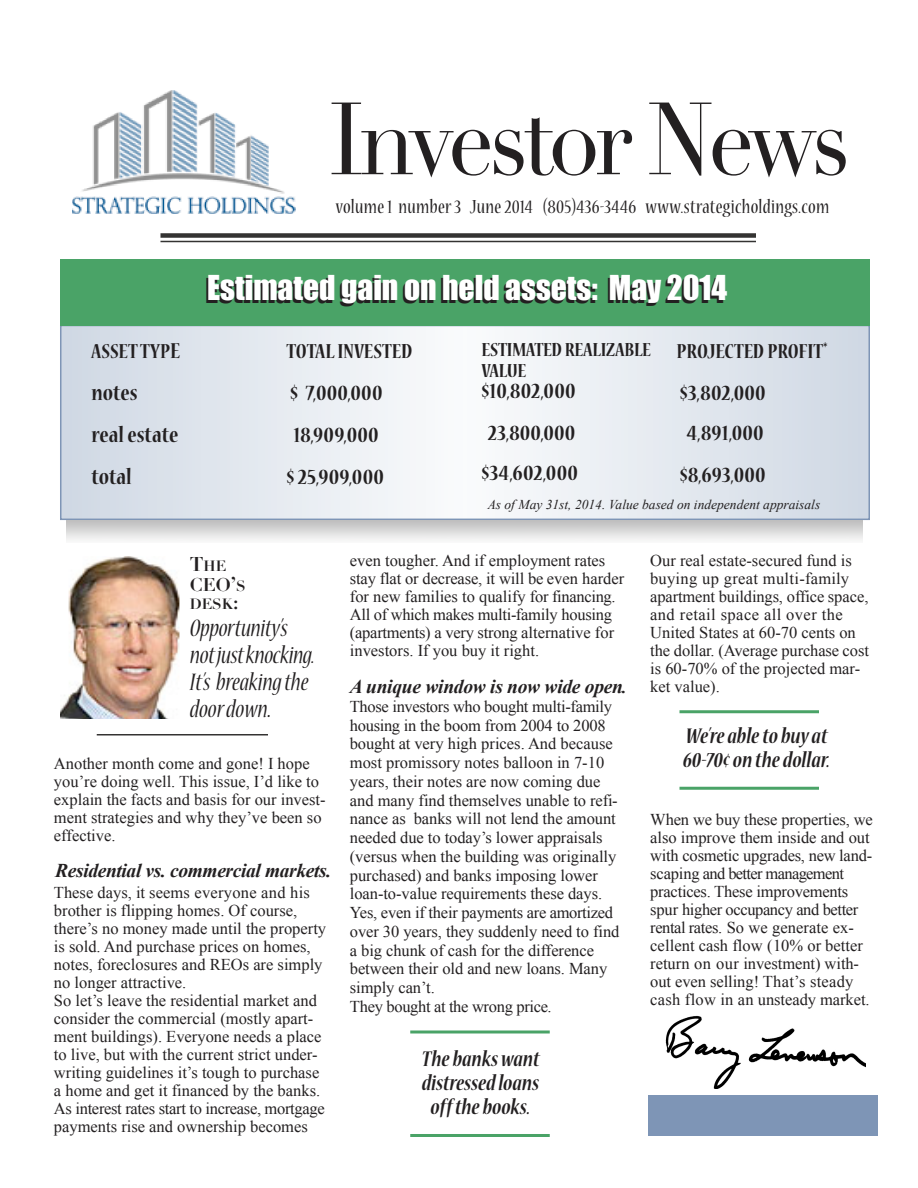
<style>
.page{position:relative;width:918px;height:1188px;background:#fff}
.page>*{position:absolute;margin:0;border:0;box-sizing:border-box;transform-origin:0 0}
.t1{font:100.65px "Didot";letter-spacing:-.055em;color:#232021;scale:.91 1}
.t2{font:31.5px "Impact";color:#fff}
.t3{font:italic condensed 27px/27px "Nueva Std";letter-spacing:-.005em;color:#232021}
.t4{font:700 condensed 24px/42px "Nueva Std";letter-spacing:.01em;color:#232021;text-align:justify}
.t5{font:italic 700 condensed 24px/24px "Nueva Std";color:#232021;text-align:center}
.t6{font:700 condensed 22.5px "Nueva Std";color:#232021}
.t7{font:condensed 21px "Nueva Std";letter-spacing:.015em;color:#232021}
.t8{font:700 condensed 21px/21px "Nueva Std";letter-spacing:-.01em;color:#232021}
.t9{font:italic 700 19.5px "Times New Roman";letter-spacing:-.02em;color:#232021}
.t10{font:700 18px "Didot";color:#232021}
.t11{font:16.5px/18px "Times New Roman";color:#232021}
.t12{font:700 14.7px "Didot";color:#232021}
.t13{font:italic 13.5px "Times New Roman";color:#232021}
.s1{font-size:24px}
.s2{font-size:19.5px}
.s3{font-size:14.7px}
.s4{font-size:31.5px}
.s5{font-size:18px}
</style>
<div class="page">
<div style="left:60px;top:325px;width:810px;height:195px;border:2px solid #7e95b6"></div>
<div style="left:60px;top:259px;width:810px;height:66px;background:#4aa367"></div>
<img style="left:72px;top:90px;width:223px;height:123px">
<img style="left:60px;top:556px;width:120px;height:162px">
<svg style="left:161px;top:233px;width:595px;height:9px"></svg>
<hr style="left:410px;top:1030px;width:140px;height:3px;background:#4aa367">
<hr style="left:410px;top:1134px;width:140px;height:3px;background:#4aa367">
<div style="left:649px;top:1095px;width:229px;height:40px;background:#7e95b6"></div>
<hr style="left:679px;top:710px;width:140px;height:3px;background:#4aa367">
<hr style="left:679px;top:787px;width:140px;height:3px;background:#4aa367">
<svg style="left:96px;top:734px;width:172px;height:2px"></svg>
<img style="left:665px;top:1015px;width:201px;height:73px">
<h1 class="t1" style="left:329px;top:79px;width:575px">Investor News</h1>
<p class="t7" style="left:336px;top:199px;width:495px">volume 1 number 3 June 2014 (805)436-3446 www.strategicholdings.com</p>
<h3 class="t6" style="left:91px;top:342px;width:90px">ASSET TYP<span class="s1">E</span></h3>
<h3 class="t4" style="left:91px;top:374px;width:88px;text-align:left">notes<br>real estate total</h3>
<h2 class="t2" style="left:207px;top:268px;width:522px">Estimated gain on held assets: May 2014</h2>
<h3 class="t6" style="left:286px;top:342px;width:127px">TOTAL INVESTED</h3>
<h3 class="t4" style="left:286px;top:374px;width:99px;text-align:center">$ 7,000,000<br>18,909,000 $ 25,909,000</h3>
<p class="t8" style="left:481px;top:341px;width:171px">ESTIMATED REALIZABLE<br>VALUE</p>
<h3 class="t4" style="left:481px;top:373px;width:98px;line-height:41.2px">$10,802,000<br>23,800,000 $34,602,000</h3>
<h3 class="t6" style="left:676px;top:342px;width:153px">PROJECTED PROFIT*</h3>
<h3 class="t4" style="left:680px;top:375px;width:87px;line-height:41.2px">$3,802,000<br>4,891,000 $8,693,000</h3>
<p class="t13" style="left:488px;top:497px;width:334px">As of May 31st, 2014. Value based on independent appraisals</p>
<p class="t12" style="left:190px;top:557px;width:38px"><span class="s2">T</span>HE</p>
<p class="t10" style="left:190px;top:573px;width:57px">CEO<span class="s2">’</span><span class="s3">S</span></p>
<p class="t12" style="left:190px;top:595px;width:50px">DESK<span class="s2">:</span></p>
<h3 class="t3" style="left:190px;top:617px;width:126px">Opportunity’s not just knocking.<br>It’s breaking the door down<span class="s4">.</span></h3>
<p class="t11" style="left:54px;top:754px;width:273px">Another month come and gone! I hope you’re doing well. This issue, I’d like to explain the facts and basis for our invest&shy;ment strategies and why they’ve been so effective.</p>
<p class="t9" style="left:55px;top:860px;width:278px">Residential vs. commercial markets.</p>
<p class="t11" style="left:54px;top:883px;width:274px">These days, it seems everyone and his brother is flipping homes. Of course, there’s no money made until the property is sold. And purchase prices on homes, notes, foreclosures and REOs are simply no longer attractive.<br>So let’s leave the residential market and consider the commercial (mostly apart&shy;ment buildings). Everyone needs a place to live, but with the current strict under&shy;writing guidelines it’s tough to purchase a home and get it financed by the banks.<br>As interest rates start to increase, mortgage payments rise and ownership becomes</p>
<p class="t11" style="left:350px;top:552px;width:276px">even tougher. And if employment rates stay flat or decrease, it will be even harder for new families to qualify for financing.<br>All of which makes multi-family housing (apartments) a very strong alternative for investors. If you buy it right.</p>
<p class="t9" style="left:350px;top:676px;width:278px">A unique window is now wide open<span class="s5">.</span></p>
<p class="t11" style="left:350px;top:697px;width:271px;line-height:18.8px">Those investors who bought multi-family housing in the boom from 2004 to 2008 bought at very high prices. And because most promissory notes balloon in 7-10 years, their notes are now coming due and many find themselves unable to refi&shy;nance as banks will not lend the amount needed due to today’s lower appraisals (versus when the building was originally purchased) and banks imposing lower loan-to-value requirements these days.<br>Yes, even if their payments are amortized over 30 years, they suddenly need to find a big chunk of cash for the difference between their old and new loans. Many simply can’t.<br>They bought at the wrong price.</p>
<h3 class="t5" style="left:422px;top:1050px;width:119px">The banks want distressed loans off the books.</h3>
<p class="t11" style="left:650px;top:551px;width:220px">Our real estate-secured fund is buying up great multi-family apartment buildings, office space, and retail space all over the<br>United States at 60-70 cents on the dollar. (Average purchase cost is 60-70% of the projected mar&shy;ket value).</p>
<h3 class="t5" style="left:683px;top:727px;width:149px;text-align:left">We’re able to buy at<br>60-70¢ on the dollar.</h3>
<p class="t11" style="left:650px;top:811px;width:224px">When we buy these properties, we also improve them inside and out with cosmetic upgrades, new land&shy;scaping and better management practices. These improvements spur higher occupancy and better rental rates. So we generate ex&shy;cellent cash flow (10% or better return on our investment) with&shy;out even selling! That’s steady cash flow in an unsteady market.</p>
</div>
